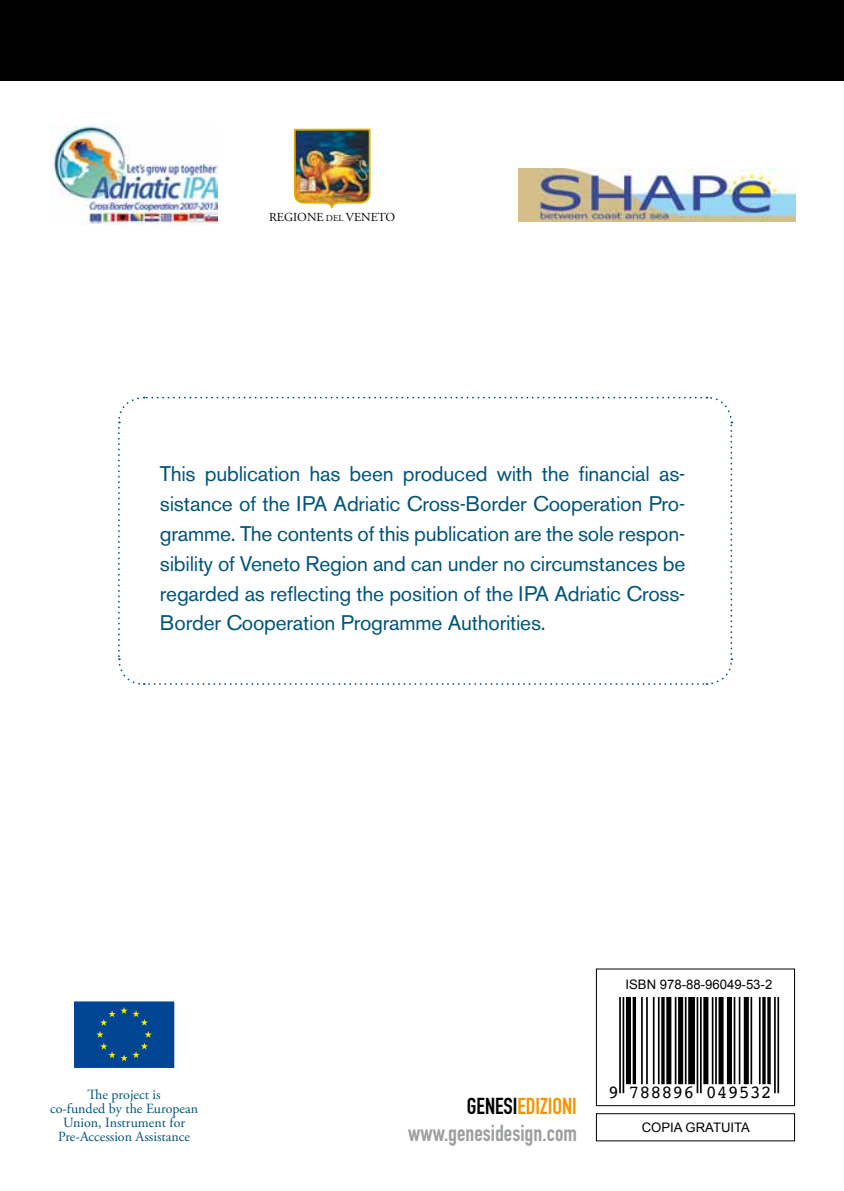
<style>
.page{position:relative;width:844px;height:1191px;background:#fff}
.page>*{position:absolute;margin:0;border:0;box-sizing:border-box;transform-origin:0 0}
.t1{font:22.75px/27.3px "DIN Engschrift";color:#9c9e9f;text-align:right}
.t2{font:21px/29.8px "Akzidenz Grotesk BE";letter-spacing:-.01em;color:#005478;text-align:justify}
.t3{font:18.38px "OCRB";color:#000}
.t4{font:14px/14px "Adobe Garamond Pro";color:#005478;text-align:center}
.t5{font:13.12px "Arial";color:#000}
.t6{font:12.25px "Adobe Garamond Pro";color:#000}
.s1{font-size:9.1px}
.s2{color:#000}
.s3{color:#f39400}
</style>
<div class="page">
<div style="left:0;top:0;width:843px;height:81px;background:#000"></div>
<img style="left:518px;top:168px;width:276px;height:54px">
<img style="left:50px;top:124px;width:168px;height:100px">
<img style="left:294px;top:129px;width:76px;height:79px">
<div style="left:74px;top:1001px;width:100px;height:66px;background:#004494"></div>
<svg style="left:118px;top:396px;width:615px;height:289px"></svg>
<svg style="left:619px;top:1001px;width:161px;height:93px"></svg>
<div style="left:595px;top:968px;width:199px;height:138px;border:1px solid #000"></div>
<div style="left:595px;top:1113px;width:199px;height:28px;border:1px solid #000"></div>
<hr style="left:619px;top:997px;width:1px;height:96px;background:#000">
<hr style="left:622px;top:997px;width:2px;height:96px;background:#000">
<div style="left:625px;top:997px;width:5px;height:87px;background:#000"></div>
<svg style="left:632px;top:997px;width:4px;height:87px"></svg>
<hr style="left:641px;top:997px;width:1px;height:87px;background:#000">
<hr style="left:646px;top:997px;width:1px;height:87px;background:#000">
<hr style="left:652px;top:997px;width:2px;height:87px;background:#000">
<hr style="left:657px;top:997px;width:2px;height:87px;background:#000">
<hr style="left:661px;top:997px;width:3px;height:87px;background:#000">
<div style="left:666px;top:997px;width:5px;height:87px;background:#000"></div>
<hr style="left:674px;top:997px;width:2px;height:87px;background:#000">
<div style="left:678px;top:997px;width:5px;height:87px;background:#000"></div>
<hr style="left:684px;top:997px;width:2px;height:87px;background:#000">
<div style="left:688px;top:997px;width:6px;height:87px;background:#000"></div>
<hr style="left:696px;top:997px;width:2px;height:96px;background:#000">
<hr style="left:699px;top:997px;width:2px;height:96px;background:#000">
<div style="left:703px;top:997px;width:5px;height:87px;background:#000"></div>
<hr style="left:711px;top:997px;width:2px;height:87px;background:#000">
<hr style="left:715px;top:997px;width:1px;height:87px;background:#000">
<div style="left:718px;top:997px;width:5px;height:87px;background:#000"></div>
<div style="left:726px;top:997px;width:5px;height:87px;background:#000"></div>
<hr style="left:733px;top:997px;width:2px;height:87px;background:#000">
<hr style="left:738px;top:997px;width:2px;height:87px;background:#000">
<div style="left:743px;top:997px;width:5px;height:87px;background:#000"></div>
<hr style="left:750px;top:997px;width:2px;height:87px;background:#000">
<hr style="left:758px;top:997px;width:2px;height:87px;background:#000">
<hr style="left:762px;top:997px;width:3px;height:87px;background:#000">
<hr style="left:767px;top:997px;width:3px;height:87px;background:#000">
<hr style="left:773px;top:997px;width:2px;height:96px;background:#000">
<hr style="left:777px;top:997px;width:1px;height:96px;background:#000">
<p class="t6" style="left:269px;top:210px;width:128px">REGIONE <span class="s1">DEL</span> VENETO</p>
<p class="t2" style="left:160px;top:459px;width:527px">This publication has been produced with the financial as&shy;sistance of the IPA Adriatic Cross-Border Cooperation Pro&shy;gramme. The contents of this publication are the sole respon&shy;sibility of Veneto Region and can under no circumstances be regarded as reflecting the position of the IPA Adriatic Cross-Border Cooperation Programme Authorities.</p>
<p class="t4" style="left:50px;top:1087px;width:149px">The project is<br>co-funded by the European<br>Union, Instrument for<br>Pre-Accession Assistance</p>
<p class="t5" style="left:625px;top:975px;width:148px">I SBN 978-88-96049-53-2</p>
<p class="t1" style="left:408px;top:1092px;width:170px"><span class="s2">GENESI</span><span class="s3">EDIZIONI </span>www.genesidesign.com</p>
<p class="t3" style="left:608px;top:1077px;width:165px">9 788896 049532</p>
<p class="t5" style="left:641px;top:1118px;width:110px">COPIA GRATUITA</p>
</div>
